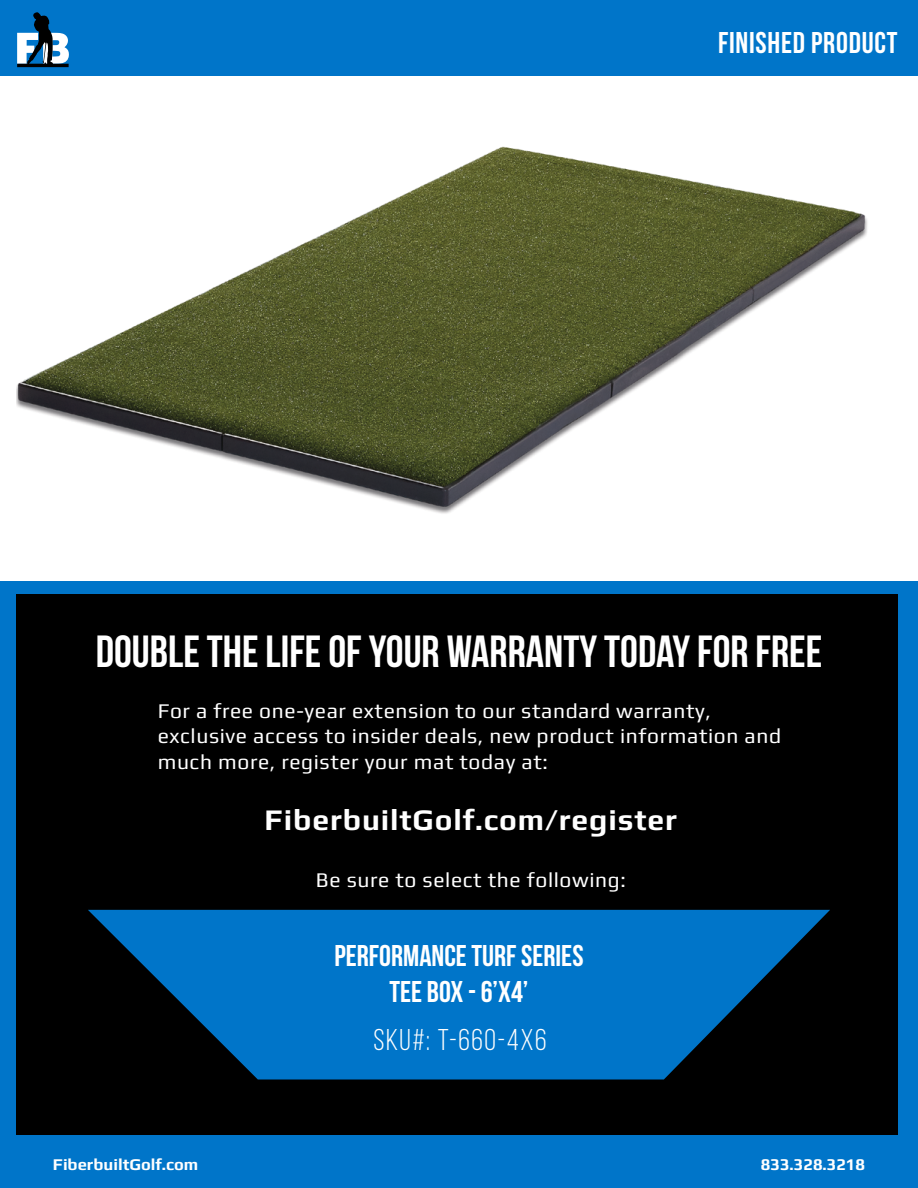
<style>
.page{position:relative;width:918px;height:1188px;background:#fff}
.page>*{position:absolute;margin:0;border:0;box-sizing:border-box;transform-origin:0 0}
.t1{font:45px "Bebas Neue";color:#fff}
.t2{font:30px/36px "Bebas Neue";color:#fff;text-align:center}
.t3{font:700 30px "Play";letter-spacing:.03em;color:#fff}
.t4{font:30px "Bebas Neue";letter-spacing:.025em;color:#fff}
.t5{font:30px "Bebas Neue";letter-spacing:.05em;color:#fff}
.t6{font:21px/25.2px "Play";letter-spacing:.03em;color:#fff}
.t7{font:700 16.5px "Play";color:#fff}
</style>
<div class="page">
<div style="left:0;top:0;width:918px;height:76px;background:#0075c9"></div>
<div style="left:0;top:581px;width:918px;height:607px;background:#0075c9"></div>
<div style="left:16px;top:594px;width:881px;height:540px;background:#000"></div>
<svg style="left:88px;top:910px;width:742px;height:170px;fill:#0075c9"></svg>
<svg style="left:17px;top:12px;width:52px;height:55px"></svg>
<img style="left:16px;top:146px;width:852px;height:368px">
<h2 class="t4" style="left:718px;top:26px;width:181px">FINISHED PRODUCT</h2>
<h1 class="t1" style="left:96px;top:626px;width:728px">DOUBLE THE LIFE OF YOUR WARRANTY TODAY FOR FREE</h1>
<p class="t6" style="left:158px;top:698px;width:625px">For a free one-year extension to our standard warranty, exclusive access to insider deals, new product information and much more, register your mat today at:</p>
<h2 class="t3" style="left:265px;top:802px;width:414px">FiberbuiltGolf.com/register</h2>
<p class="t6" style="left:316px;top:867px;width:311px">Be sure to select the following:</p>
<h2 class="t2" style="left:334px;top:938px;width:251px">PERFORMANCE TURF SERIES<br>TEE BOX - 6’X4’</h2>
<h2 class="t5" style="left:374px;top:1023px;width:175px">SKU#: T-660-4X6</h2>
<p class="t7" style="left:53px;top:1155px;width:147px">FiberbuiltGolf.com</p>
<p class="t7" style="left:761px;top:1155px;width:106px">833.328.3218</p>
</div>
